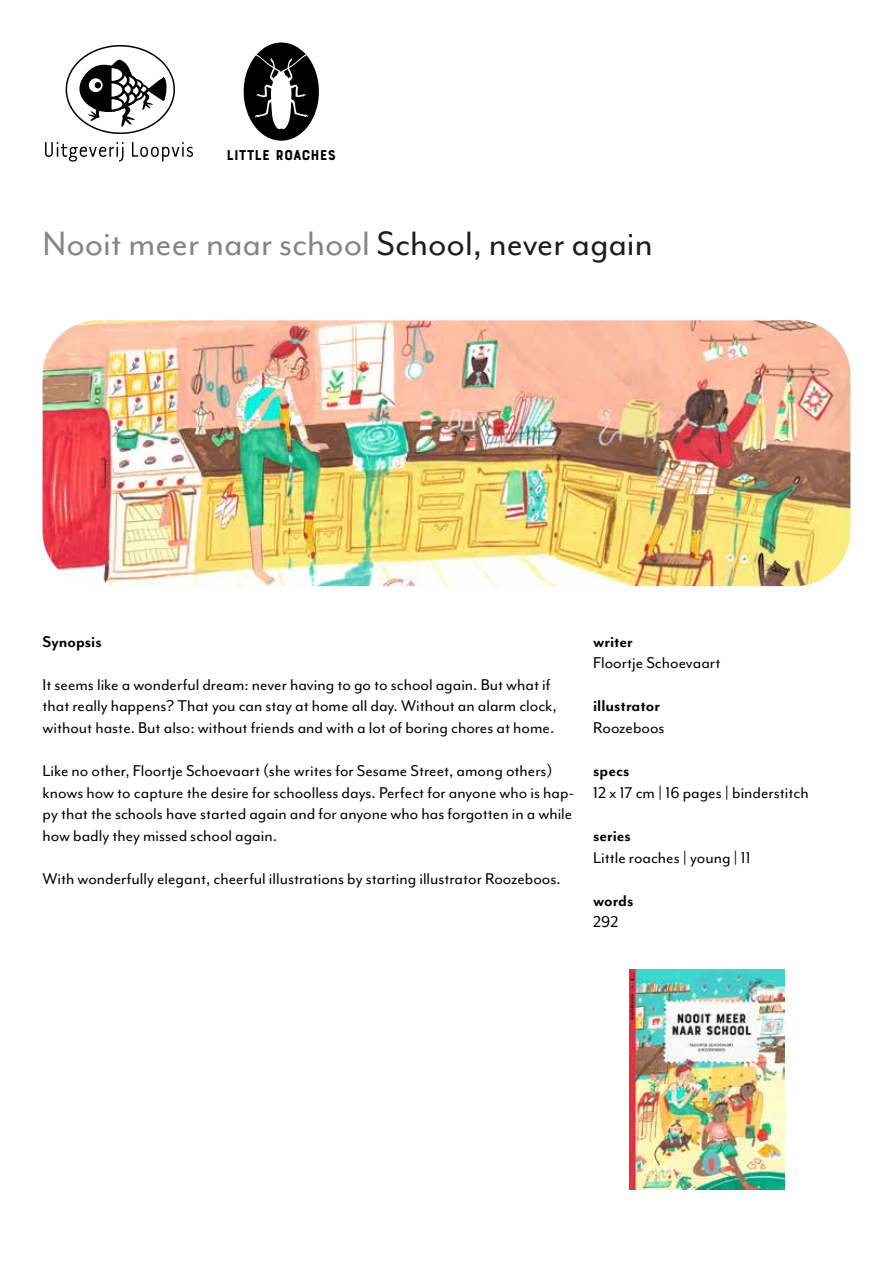
<style>
.page{position:relative;width:893px;height:1263px;background:#fff}
.page>*{position:absolute;margin:0;border:0;box-sizing:border-box;transform-origin:0 0}
.t1{font:39px "Mr Eaves Mod OT";color:#848686}
.t2{font:18px/21.6px "Mr Eaves Mod OT";color:#000}
.t3{font:700 18px "Mr Eaves Mod OT";color:#000}
.t4{font:15px "Bourton Base";color:#000}
.s1{color:#1c1d1d}
</style>
<div class="page">
<div style="left:66px;top:45px;width:109px;height:89px;border:2px solid #000;border-radius:50%"></div>
<svg style="left:73px;top:54px;width:94px;height:73px"></svg>
<svg style="left:45px;top:142px;width:78px;height:20px"></svg>
<svg style="left:132px;top:142px;width:61px;height:20px"></svg>
<svg style="left:244px;top:43px;width:75px;height:98px"></svg>
<img style="left:629px;top:969px;width:156px;height:220px">
<img style="left:43px;top:320px;width:807px;height:266px">
<p class="t4" style="left:227px;top:146px;width:111px">LITTLE ROACHES</p>
<h1 class="t1" style="left:43px;top:222px;width:612px">Nooit meer naar school <span class="s1">School, never again</span></h1>
<p class="t3" style="left:43px;top:631px;width:61px">Synopsis</p>
<p class="t2" style="left:43px;top:674px;width:516px">It seems like a wonderful dream: never having to go to school again. But what if that really happens? That you can stay at home all day. Without an alarm clock, without haste. But also: without friends and with a lot of boring chores at home.</p>
<p class="t2" style="left:43px;top:760px;width:533px">Like no other, Floortje Schoevaart (she writes for Sesame Street, among others) knows how to capture the desire for schoolless days. Perfect for anyone who is hap&shy;py that the schools have started again and for anyone who has forgotten in a while how badly they missed school again.</p>
<p class="t2" style="left:43px;top:868px;width:520px">With wonderfully elegant, cheerful illustrations by starting illustrator Roozeboos.</p>
<p class="t3" style="left:593px;top:631px;width:41px">writer</p>
<p class="t2" style="left:593px;top:652px;width:129px">Floortje Schoevaart</p>
<p class="t3" style="left:593px;top:696px;width:68px">illustrator</p>
<p class="t2" style="left:593px;top:717px;width:73px">Roozeboos</p>
<p class="t3" style="left:593px;top:761px;width:38px">specs</p>
<p class="t2" style="left:593px;top:782px;width:217px">12 x 17 cm | 16 pages | binderstitch</p>
<p class="t3" style="left:593px;top:826px;width:39px">series</p>
<p class="t2" style="left:593px;top:847px;width:159px">Little roaches | young | 11</p>
<p class="t3" style="left:593px;top:891px;width:42px">words</p>
<p class="t2" style="left:593px;top:911px;width:27px">292</p>
</div>
